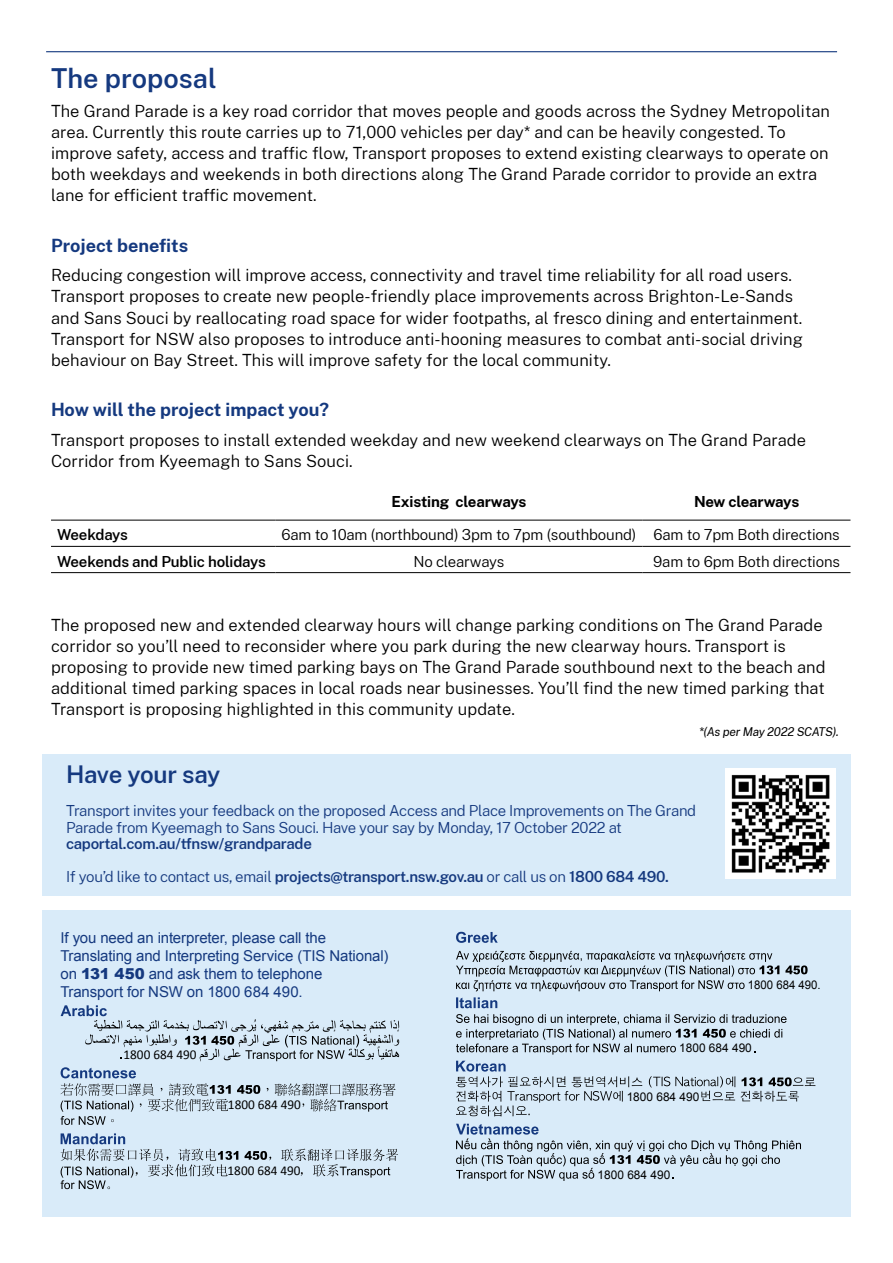
<style>
.page{position:relative;width:893px;height:1263px;background:#fff}
.page>*{position:absolute;margin:0;border:0;box-sizing:border-box;transform-origin:0 0}
.t1{font:600 27px "Public Sans NSW";color:#15397f}
.t2{font:600 24px "Public Sans NSW";letter-spacing:-.02em;color:#15397f}
.t3{font:700 18px "Public Sans NSW";color:#15397f}
.t4{font:300 16.5px/21px "Public Sans NSW";letter-spacing:.005em;color:#000}
.t5{font:300 15px "Public Sans NSW";letter-spacing:-.02em;color:#15397f}
.t6{font:15px/18px "Arial";letter-spacing:-.005em;color:#15397f}
.t7{font:600 15px "Public Sans NSW";letter-spacing:-.02em;color:#15397f}
.t8{font:300 15px "Public Sans NSW";letter-spacing:-.01em;color:#000}
.t9{font:600 15px "Public Sans NSW";letter-spacing:-.01em;color:#000}
.t10{font:700 15px "Public Sans NSW";letter-spacing:-.015em;color:#000}
.t11{font:13.5px "Calibri";color:#000}
.t12{font:12px "Arial";color:#000}
.t13{font:italic 12px "Public Sans";letter-spacing:-.02em;color:#000}
.t14{font:12px "Arial";color:#000;scale:.95 1}
.s1{font-weight:300}
.s2{font-weight:900}
</style>
<div class="page">
<hr style="left:51px;top:520px;width:224px;height:1px;background:#000">
<hr style="left:275px;top:520px;width:368px;height:1px;background:#000">
<hr style="left:643px;top:520px;width:207px;height:1px;background:#000">
<hr style="left:51px;top:546px;width:224px;height:1px;background:#000">
<hr style="left:275px;top:546px;width:368px;height:1px;background:#000">
<hr style="left:643px;top:546px;width:207px;height:1px;background:#000">
<hr style="left:51px;top:572px;width:224px;height:1px;background:#000">
<hr style="left:275px;top:572px;width:368px;height:1px;background:#000">
<hr style="left:643px;top:572px;width:207px;height:1px;background:#000">
<hr style="left:46px;top:51px;width:791px;height:1px;background:#15397f">
<div style="left:42px;top:754px;width:808px;height:141px;background:#d9ebf9"></div>
<img style="left:725px;top:768px;width:110px;height:110px">
<div style="left:42px;top:910px;width:808px;height:306px;background:#d9ebf9"></div>
<svg style="left:456px;top:932px;width:42px;height:11px"></svg>
<svg style="left:456px;top:951px;width:352px;height:40px"></svg>
<svg style="left:456px;top:997px;width:41px;height:11px"></svg>
<svg style="left:456px;top:1014px;width:330px;height:40px"></svg>
<svg style="left:456px;top:1061px;width:359px;height:55px"></svg>
<svg style="left:456px;top:1124px;width:345px;height:57px"></svg>
<svg style="left:61px;top:1005px;width:338px;height:120px"></svg>
<svg style="left:61px;top:1133px;width:337px;height:56px"></svg>
<h2 class="t1" style="left:51px;top:58px;width:167px">The proposal</h2>
<p class="t4" style="left:51px;top:100px;width:780px">The Grand Parade is a key road corridor that moves people and goods across the Sydney Metropolitan area. Currently this route carries up to 71,000 vehicles per day* and can be heavily congested. To</p>
<p class="t4" style="left:51px;top:142px;width:779px">improve safety, access and traffic flow, Transport proposes to extend existing clearways to operate on</p>
<p class="t4" style="left:51px;top:163px;width:768px">both weekdays and weekends in both directions along The Grand Parade corridor to provide an extra lane for efficient traffic movement.</p>
<p class="t3" style="left:51px;top:232px;width:139px">Project benefits</p>
<p class="t4" style="left:51px;top:264px;width:753px">Reducing congestion will improve access, connectivity and travel time reliability for all road users.<br>Transport proposes to create new people-friendly place improvements across Brighton-Le-Sands and Sans Souci by reallocating road space for wider footpaths, al fresco dining and entertainment.<br>Transport for NSW also proposes to introduce anti-hooning measures to combat anti-social driving behaviour on Bay Street. This will improve safety for the local community.</p>
<h4 class="t3" style="left:51px;top:396px;width:280px">How will the project impact you?</h4>
<p class="t4" style="left:51px;top:428px;width:756px">Transport proposes to install extended weekday and new weekend clearways on The Grand Parade<br>Corridor from Kyeemagh to Sans Souci.</p>
<h5 class="t10" style="left:392px;top:490px;width:136px">Existing clearways</h5>
<h5 class="t10" style="left:694px;top:490px;width:107px">New clearways</h5>
<p class="t9" style="left:57px;top:524px;width:72px">Weekdays</p>
<p class="t8" style="left:281px;top:524px;width:560px">6am to 10am (northbound) 3pm to 7pm (southbound) 6am to 7pm Both directions</p>
<p class="t9" style="left:57px;top:550px;width:210px">Weekends and Public holidays</p>
<p class="t8" style="left:414px;top:550px;width:92px">No clearways</p>
<p class="t8" style="left:653px;top:550px;width:188px">9am to 6pm Both directions</p>
<p class="t4" style="left:51px;top:613px;width:776px">The proposed new and extended clearway hours will change parking conditions on The Grand Parade corridor so you’ll need to reconsider where you park during the new clearway hours. Transport is proposing to provide new timed parking bays on The Grand Parade southbound next to the beach and</p>
<p class="t4" style="left:51px;top:676px;width:775px">additional timed parking spaces in local roads near businesses. You’ll find the new timed parking that</p>
<p class="t4" style="left:51px;top:697px;width:466px">Transport is proposing highlighted in this community update.</p>
<p class="t13" style="left:699px;top:723px;width:141px">*(As per May 2022 SCATS).</p>
<p class="t2" style="left:66px;top:756px;width:156px">Have your say</p>
<p class="t5" style="left:66px;top:800px;width:632px">Transport invites your feedback on the proposed Access and Place Improvements on The Grand</p>
<p class="t5" style="left:66px;top:816px;width:557px">Parade from Kyeemagh to Sans Souci. Have your say by Monday, 17 October 2022 at</p>
<h5 class="t7" style="left:66px;top:832px;width:247px">caportal.com.au/tfnsw/grandparade</h5>
<p class="t7" style="left:66px;top:865px;width:604px"><span class="s1">If you’d like to contact us, email</span> projects@transport.nsw.gov.au <span class="s1">or call us on</span> 1800 684 490.</p>
<p class="t6" style="left:61px;top:928px;width:329px">If you need an interpreter, please call the<br>Translating and Interpreting Service (TIS National)</p>
<p class="t6" style="left:61px;top:964px;width:263px">on <span class="s2">131 450</span> and ask them to telephone<br>Transport for NSW on 1800 684 490.</p>
<p class="t11" style="left:124px;top:1046px;width:75px">1800 684 490</p>
<p class="t11" style="left:228px;top:1096px;width:75px">1800 684 490</p>
<p class="t14" style="left:748px;top:977px;width:78px">1800 684 490.</p>
<p class="t12" style="left:679px;top:1040px;width:74px">1800 684 490</p>
<p class="t12" style="left:627px;top:1088px;width:74px">1800 684 490</p>
<p class="t11" style="left:228px;top:1162px;width:75px">1800 684 490</p>
<p class="t12" style="left:598px;top:1166px;width:74px">1800 684 490</p>
</div>
